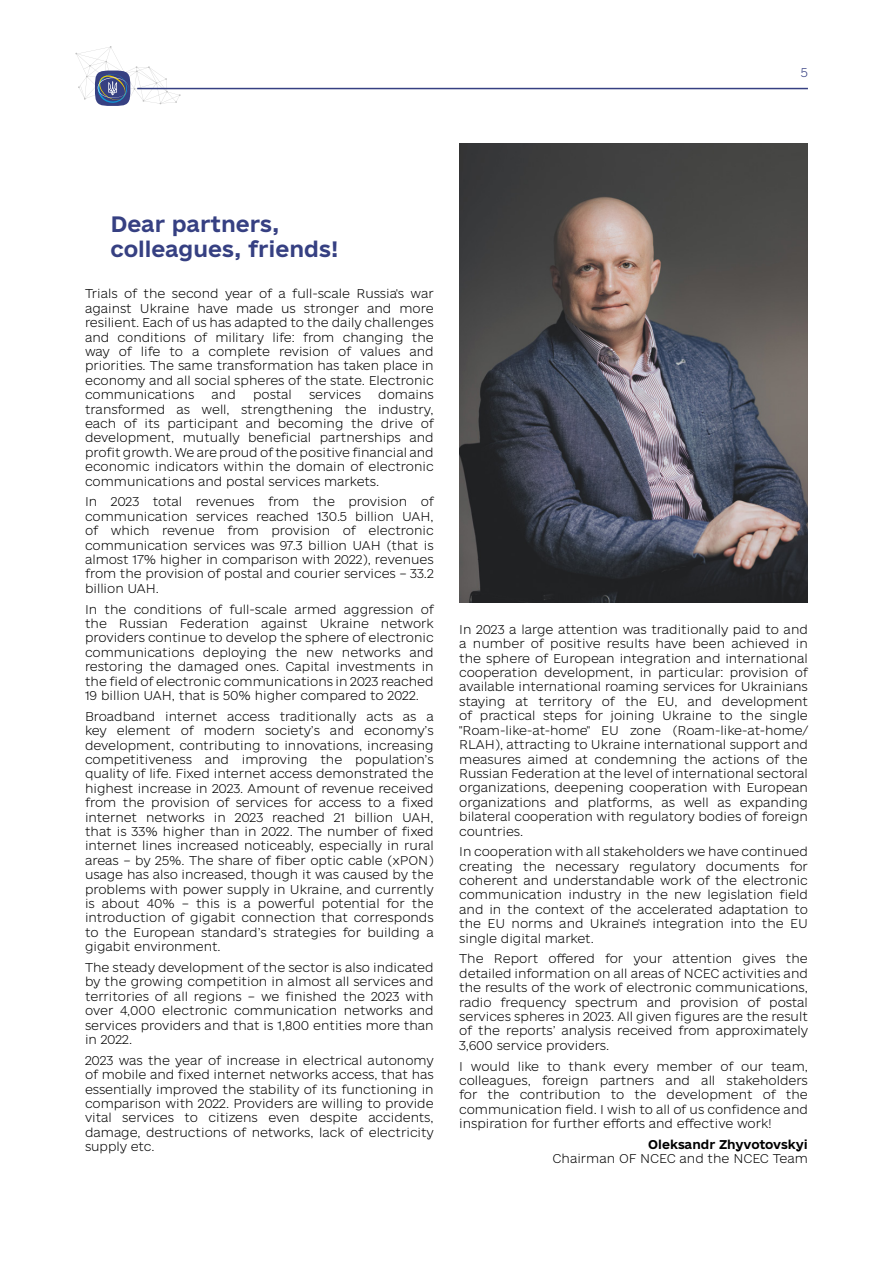
<style>
.page{position:relative;width:893px;height:1263px;background:#fff}
.page>*{position:absolute;margin:0;border:0;box-sizing:border-box;transform-origin:0 0}
.t1{font:21px/25.2px "e Ukraine Bold";color:#364082}
.t2{font:12px/14.4px "e Ukraine Thin";color:#000;text-align:justify}
.t3{font:12px "e Ukraine Bold";color:#000}
.t4{font:12px "e Ukraine Thin";color:#364082}
</style>
<div class="page">
<svg style="left:75px;top:46px;width:106px;height:60px"></svg>
<hr style="left:137px;top:88px;width:671px;height:1px;background:#364082">
<img style="left:459px;top:143px;width:349px;height:460px">
<p class="t4" style="left:801px;top:65px;width:9px">5</p>
<h1 class="t1" style="left:111px;top:212px;width:230px">Dear partners, colleagues, friends!</h1>
<p class="t2" style="left:85px;top:287px;width:350px">Trials of the second year of a full-scale Russia's war against Ukraine have made us stronger and more resilient. Each of us has adapted to the daily challenges and conditions of military life: from changing the way of life to a complete revision of values and priorities. The same transformation has taken place in economy and all social spheres of the state. Electronic communications</p>
<p class="t2" style="left:85px;top:388px;width:350px;text-indent:293px">domains transformed as well, strengthening the industry, each of its participant and becoming the drive of development, mutually beneficial partnerships and profit growth. We are proud of the positive financial and economic indicators within the domain of electronic communications and postal services markets.</p>
<p class="t2" style="left:85px;top:495px;width:350px">In 2023 total revenues from the provision of communication services reached 130.5 billion UAH, of which revenue from provision of electronic communication services was 97.3 billion UAH (that is almost 17% higher in comparison with 2022), revenues from the provision of postal and courier services – 33.2 billion UAH.</p>
<p class="t2" style="left:85px;top:602px;width:350px">In the conditions of full-scale armed aggression of the Russian Federation against Ukraine network providers continue to develop the sphere of electronic communications deploying the new networks and restoring the damaged ones. Capital investments in the field of electronic communications in 2023 reached 19 billion UAH, that is 50% higher compared to 2022.</p>
<p class="t2" style="left:85px;top:709px;width:350px">Broadband internet access traditionally acts as a key element of modern society’s and economy’s development, contributing to innovations, increasing competitiveness and improving the population’s quality of life. Fixed internet access demonstrated the highest increase in 2023. Amount of revenue received from the provision of services for access to a fixed internet networks in 2023 reached 21 billion UAH, that is 33% higher than in 2022. The number of fixed internet lines increased noticeably, especially in rural areas – by 25%. The share of fiber optic cable (xPON) usage has also increased, though it was caused by the problems with power supply in Ukraine, and currently is about 40% – this is a powerful potential for the introduction of gigabit connection that corresponds to the European standard’s strategies for building a gigabit environment.</p>
<p class="t2" style="left:85px;top:961px;width:350px">The steady development of the sector is also indicated by the growing competition in almost all services and territories of all regions – we finished the 2023 with over 4,000 electronic communication networks and services providers and that is 1,800 entities more than in 2022.</p>
<p class="t2" style="left:85px;top:1053px;width:350px">2023 was the year of increase in electrical autonomy of mobile and fixed internet networks access, that has essentially improved the stability of its functioning in comparison with 2022. Providers are willing to provide vital services to citizens even despite accidents, damage, destructions of networks, lack of electricity supply etc.</p>
<p class="t2" style="left:212px;top:388px;width:26px">and</p>
<p class="t2" style="left:253px;top:388px;width:40px">postal</p>
<p class="t2" style="left:309px;top:388px;width:53px">services</p>
<p class="t2" style="left:459px;top:623px;width:350px">In 2023 a large attention was traditionally paid to and a number of positive results have been achieved in the sphere of European integration and international cooperation development, in particular: provision of available international roaming services for Ukrainians staying at territory of the EU, and development of practical steps for joining Ukraine to the single "Roam-like-at-home" EU zone (Roam-like-at-home/ RLAH), attracting to Ukraine international support and measures aimed at condemning the actions of the Russian Federation at the level of international sectoral organizations, deepening cooperation with European organizations and platforms, as well as expanding bilateral cooperation with regulatory bodies of foreign countries.</p>
<p class="t2" style="left:459px;top:845px;width:350px">In cooperation with all stakeholders we have continued creating the necessary regulatory documents for coherent and understandable work of the electronic communication industry in the new legislation field and in the context of the accelerated adaptation to the EU norms and Ukraine's integration into the EU single digital market.</p>
<p class="t2" style="left:459px;top:952px;width:350px">The Report offered for your attention gives the detailed information on all areas of NCEC activities and the results of the work of electronic communications, radio frequency spectrum and provision of postal services spheres in 2023. All given figures are the result of the reports’ analysis received from approximately 3,600 service providers.</p>
<p class="t2" style="left:459px;top:1059px;width:350px">I would like to thank every member of our team, colleagues, foreign partners and all stakeholders for the contribution to the development of the communication field. I wish to all of us confidence and inspiration for further efforts and effective work!</p>
<p class="t3" style="left:648px;top:1137px;width:161px">Oleksandr Zhyvotovskyi</p>
<p class="t2" style="left:553px;top:1152px;width:257px">Chairman OF NCEC and the NCEC Team</p>
</div>
